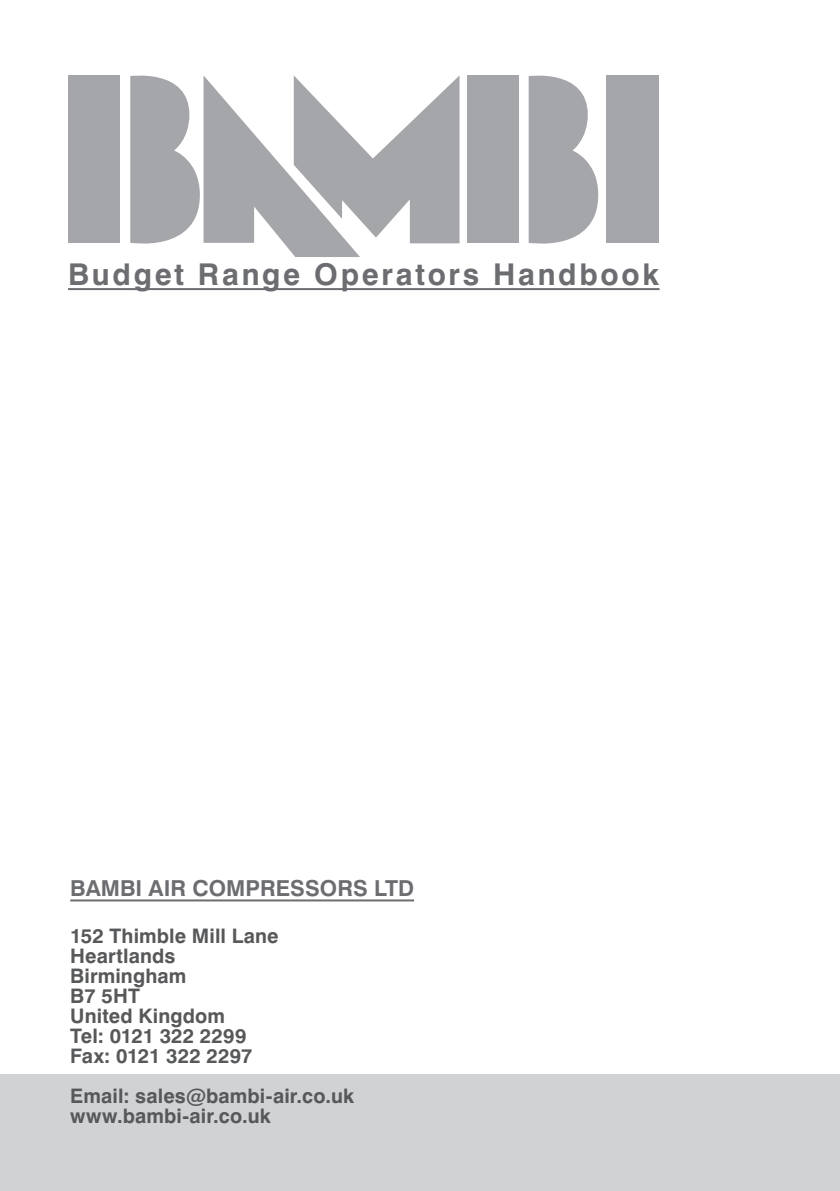
<style>
.page{position:relative;width:840px;height:1191px;background:#fff}
.page>*{position:absolute;margin:0;border:0;box-sizing:border-box;transform-origin:0 0}
.t1{font:700 30px "Swiss 721 BT";letter-spacing:.09em;color:#6c6d70}
.t2{font:700 22px "Swiss 721 BT";color:#6c6d70}
.t3{font:700 20px/20px "Swiss 721 BT";letter-spacing:.005em;color:#57585a}
</style>
<div class="page">
<div style="left:0;top:1074px;width:839px;height:117px;background:#d1d2d4"></div>
<div style="left:68px;top:76px;width:52px;height:167px;background:#a5a6aa"></div>
<div style="left:467px;top:75px;width:51px;height:168px;background:#a5a6aa"></div>
<div style="left:605px;top:75px;width:53px;height:168px;background:#a5a6aa"></div>
<svg style="left:130px;top:75px;width:329px;height:182px"></svg>
<svg style="left:528px;top:75px;width:70px;height:169px"></svg>
<hr style="left:68px;top:288px;width:591px;height:2px;background:#6c6d70">
<hr style="left:70px;top:899px;width:344px;height:2px;background:#6c6d70">
<p class="t1" style="left:68px;top:256px;width:592px">Budget Range Operators Handbook</p>
<p class="t2" style="left:70px;top:875px;width:345px">BAMBI AIR COMPRESSORS LTD</p>
<p class="t3" style="left:70px;top:925px;width:210px">152 Thimble Mill Lane<br>Heartlands<br>Birmingham<br>B7 5HT<br>United Kingdom<br>Tel: 0121 322 2299<br>Fax: 0121 322 2297</p>
<p class="t3" style="left:70px;top:1085px;width:285px">Email: sales@bambi-air.co.uk www.bambi-air.co.uk</p>
</div>
